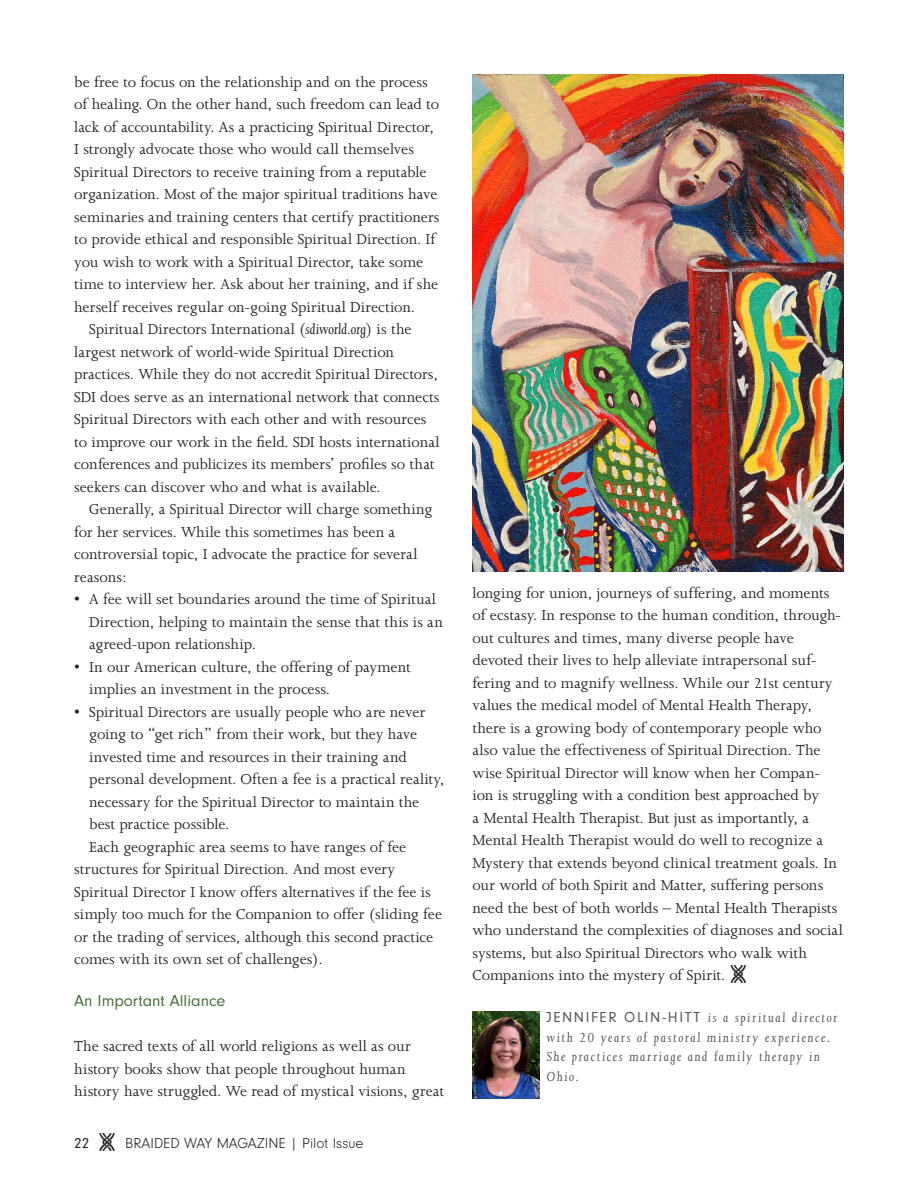
<style>
.page{position:relative;width:918px;height:1188px;background:#fff}
.page>*{position:absolute;margin:0;border:0;box-sizing:border-box;transform-origin:0 0}
.BT-Joanna{font:16.5px/22.5px "Joanna";color:#231f20}
.SUB-Neu_spaced{font:16.5px "Neuzeit Gro T";color:#477136}
.ABOUT_AUTHOR{font:italic 15px/19.5px "Joanna";letter-spacing:.105em;color:#57585a}
.t1{font:15px "Neuzeit Gro T Ligh";color:#231f20}
.s1{font-style:italic}
.s2{font-family:"Neuzeit Gro T"}
.s3{font-family:"DS Celtic Border 1"}
.s4{font-family:"Neuzeit Gro T";font-style:normal}
</style>
<div class="page">
<img style="left:472px;top:1011px;width:68px;height:87px">
<img style="left:472px;top:74px;width:372px;height:498px">
<p class="BT-Joanna" style="left:74px;top:71px;width:367px">be free to focus on the relationship and on the process of healing. On the other hand, such freedom can lead to lack of accountability. As a practicing Spiritual Director, I strongly advocate those who would call themselves Spiritual Directors to receive training from a reputable organization. Most of the major spiritual traditions have seminaries and training centers that certify practitioners to provide ethical and responsible Spiritual Direction. If you wish to work with a Spiritual Director, take some time to interview her. Ask about her training, and if she herself receives regular on-going Spiritual Direction.</p>
<p class="BT-Joanna" style="left:74px;top:318px;width:367px;text-indent:15px">Spiritual Directors International (<span class="s1">sdiworld.org</span>) is the largest network of world-wide Spiritual Direction practices. While they do not accredit Spiritual Directors, SDI does serve as an international network that connects Spiritual Directors with each other and with resources to improve our work in the field. SDI hosts international conferences and publicizes its members’ profiles so that seekers can discover who and what is available.</p>
<p class="BT-Joanna" style="left:74px;top:498px;width:360px;text-indent:15px">Generally, a Spiritual Director will charge something for her services. While this sometimes has been a controversial topic, I advocate the practice for several reasons:</p>
<p class="BT-Joanna" style="left:89px;top:588px;width:355px;text-indent:-15px">• A fee will set boundaries around the time of Spiritual<br>Direction, helping to maintain the sense that this is an agreed-upon relationship.</p>
<p class="BT-Joanna" style="left:89px;top:656px;width:323px;text-indent:-15px">• In our American culture, the offering of payment implies an investment in the process.</p>
<p class="BT-Joanna" style="left:89px;top:701px;width:357px;text-indent:-15px">• Spiritual Directors are usually people who are never going to “get rich” from their work, but they have invested time and resources in their training and personal development. Often a fee is a practical reality, necessary for the Spiritual Director to maintain the best practice possible.</p>
<p class="BT-Joanna" style="left:74px;top:836px;width:369px;text-indent:15px">Each geographic area seems to have ranges of fee structures for Spiritual Direction. And most every Spiritual Director I know offers alternatives if the fee is simply too much for the Companion to offer (sliding fee or the trading of services, although this second practice comes with its own set of challenges).</p>
<p class="SUB-Neu_spaced" style="left:74px;top:992px;width:153px">An Important Alliance</p>
<p class="BT-Joanna" style="left:74px;top:1035px;width:371px">The sacred texts of all world religions as well as our history books show that people throughout human history have struggled. We read of mystical visions, great</p>
<p class="t1" style="left:74px;top:1135px;width:291px"><span class="s2">22</span> <span class="s3">w</span> BRAIDED WAY MAGAZINE | Pilot Issue</p>
<p class="BT-Joanna" style="left:472px;top:582px;width:372px">longing for union, journeys of suffering, and moments of ecstasy. In response to the human condition, through&shy;out cultures and times, many diverse people have devoted their lives to help alleviate intrapersonal suf&shy;fering and to magnify wellness. While our 21st century values the medical model of Mental Health Therapy, there is a growing body of contemporary people who also value the effectiveness of Spiritual Direction. The wise Spiritual Director will know when her Compan&shy;ion is struggling with a condition best approached by<br>a Mental Health Therapist. But just as importantly, a Mental Health Therapist would do well to recognize a Mystery that extends beyond clinical treatment goals. In our world of both Spirit and Matter, suffering persons need the best of both worlds – Mental Health Therapists who understand the complexities of diagnoses and social systems, but also Spiritual Directors who walk with Companions into the mystery of Spirit. <sub>w</sub></p>
<p class="ABOUT_AUTHOR" style="left:546px;top:1008px;width:293px"><span class="s4">JENNIFER OLIN-HITT</span> is a spiritual director with 20 years of pastoral ministry experience.<br>She practices marriage and family therapy in Ohio.</p>
</div>
